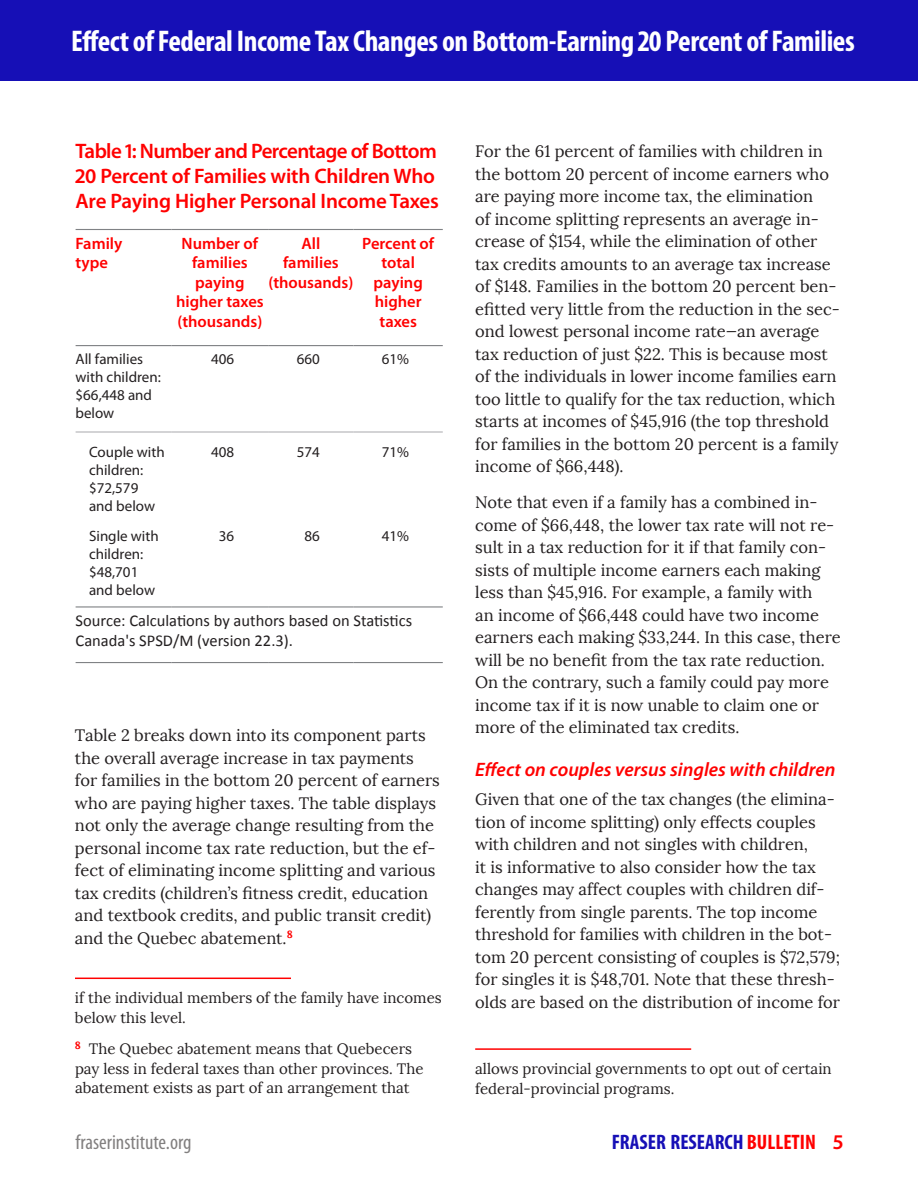
<style>
.page{position:relative;width:918px;height:1188px;background:#fff}
.page>*{position:absolute;margin:0;border:0;box-sizing:border-box;transform-origin:0 0}
.t1{font:700 condensed 30px "Myriad Pro";letter-spacing:-.015em;color:#fff}
.t2{font:600 21px/25.5px "Myriad Pro";letter-spacing:-.015em;color:#f00}
.t3{font:700 condensed 21px "Myriad Pro";color:#160fb6}
.t4{font:condensed 21px "Myriad Pro";color:#828080}
.t5{font:italic 600 19.5px "Myriad Pro";color:#f00}
.t6{font:16.5px/22.5px "Lora";color:#231f20}
.t7{font:600 16.5px/19.5px "Myriad Pro";color:#f00;text-align:center}
.t8{font:16.5px/19.8px "Calibri";color:#231f20}
.t9{font:15px/19.5px "Lora";color:#231f20}
.t10{font:15px/18px "Myriad Pro";color:#231f20}
.s1{color:#f00}
.s2{font-weight:600;font-stretch:normal;color:#f00}
</style>
<div class="page">
<div style="left:0;top:0;width:918px;height:81px;background:#160fb6"></div>
<hr style="left:75px;top:978px;width:216px;height:1px;background:#f00">
<hr style="left:475px;top:1048px;width:216px;height:2px;background:#f00">
<hr style="left:76px;top:606px;width:96px;height:2px;background:#808285">
<hr style="left:172px;top:606px;width:96px;height:2px;background:#808285">
<hr style="left:268px;top:606px;width:86px;height:2px;background:#808285">
<hr style="left:354px;top:606px;width:89px;height:2px;background:#808285">
<hr style="left:76px;top:662px;width:96px;height:1px;background:#808285">
<hr style="left:172px;top:662px;width:96px;height:1px;background:#808285">
<hr style="left:268px;top:662px;width:86px;height:1px;background:#808285">
<hr style="left:354px;top:662px;width:89px;height:1px;background:#808285">
<hr style="left:76px;top:229px;width:96px;height:1px;background:#808285">
<hr style="left:172px;top:229px;width:96px;height:1px;background:#808285">
<hr style="left:268px;top:229px;width:86px;height:1px;background:#808285">
<hr style="left:354px;top:229px;width:89px;height:1px;background:#808285">
<hr style="left:76px;top:345px;width:96px;height:1px;background:#808285">
<hr style="left:172px;top:345px;width:96px;height:1px;background:#808285">
<hr style="left:268px;top:345px;width:86px;height:1px;background:#808285">
<hr style="left:354px;top:345px;width:89px;height:1px;background:#808285">
<hr style="left:76px;top:432px;width:96px;height:1px;background:#a8a9ad">
<hr style="left:172px;top:432px;width:96px;height:1px;background:#a8a9ad">
<hr style="left:268px;top:432px;width:86px;height:1px;background:#a8a9ad">
<hr style="left:354px;top:432px;width:89px;height:1px;background:#a8a9ad">
<h1 class="t1" style="left:71px;top:22px;width:785px">Effect of Federal Income Tax Changes on Bottom-Earning 20 Percent of Families</h1>
<p class="t2" style="left:76px;top:137px;width:365px">Table 1: Number and Percentage of Bottom<br>20 Percent of Families with Children Who<br>Are Paying Higher Personal Income Taxes</p>
<p class="t7" style="left:76px;top:233px;width:48px;text-align:left">Family type</p>
<p class="t7" style="left:176px;top:233px;width:89px">Number of families paying higher taxes (thousands)</p>
<p class="t7" style="left:268px;top:233px;width:87px">All<br>families (thousands)</p>
<p class="t7" style="left:362px;top:233px;width:73px">Percent of total paying higher taxes</p>
<p class="t10" style="left:76px;top:349px;width:87px">All families with children: $66,448 and below</p>
<p class="t10" style="left:211px;top:349px;width:25px">406</p>
<p class="t10" style="left:297px;top:349px;width:25px">660</p>
<p class="t10" style="left:382px;top:349px;width:29px">61%</p>
<p class="t10" style="left:89px;top:442px;width:77px">Couple with children: $72,579 and below</p>
<p class="t10" style="left:211px;top:442px;width:25px">408</p>
<p class="t10" style="left:297px;top:442px;width:25px">574</p>
<p class="t10" style="left:382px;top:442px;width:29px">71%</p>
<p class="t10" style="left:89px;top:527px;width:71px">Single with children: $48,701 and below</p>
<p class="t10" style="left:219px;top:527px;width:17px">36</p>
<p class="t10" style="left:305px;top:527px;width:17px">86</p>
<p class="t10" style="left:382px;top:527px;width:29px">41%</p>
<p class="t8" style="left:76px;top:611px;width:338px">Source: Calculations by authors based on Statistics<br>Canada's SPSD/M (version 22.3).</p>
<p class="t6" style="left:75px;top:725px;width:366px">Table 2 breaks down into its component parts the overall average increase in tax payments for families in the bottom 20 percent of earners who are paying higher taxes. The table displays not only the average change resulting from the personal income tax rate reduction, but the ef&shy;fect of eliminating income splitting and various tax credits (children’s fitness credit, education and textbook credits, and public transit credit) and the Quebec abatement.<sup>8</sup></p>
<p class="t9" style="left:75px;top:988px;width:368px">if the individual members of the family have incomes below this level.</p>
<p class="t9" style="left:75px;top:1040px;width:350px"><sup>8</sup> The Quebec abatement means that Quebecers pay less in federal taxes than other provinces. The abatement exists as part of an arrangement that</p>
<p class="t6" style="left:475px;top:141px;width:366px">For the 61 percent of families with children in the bottom 20 percent of income earners who are paying more income tax, the elimination<br>of income splitting represents an average in&shy;crease of $154, while the elimination of other tax credits amounts to an average tax increase of $148. Families in the bottom 20 percent ben&shy;efitted very little from the reduction in the sec&shy;ond lowest personal income rate—an average tax reduction of just $22. This is because most of the individuals in lower income families earn too little to qualify for the tax reduction, which starts at incomes of $45,916 (the top threshold for families in the bottom 20 percent is a family income of $66,448).</p>
<p class="t6" style="left:475px;top:492px;width:367px">Note that even if a family has a combined in&shy;come of $66,448, the lower tax rate will not re&shy;sult in a tax reduction for it if that family con&shy;sists of multiple income earners each making less than $45,916. For example, a family with<br>an income of $66,448 could have two income earners each making $33,244. In this case, there will be no benefit from the tax rate reduction.<br>On the contrary, such a family could pay more income tax if it is now unable to claim one or more of the eliminated tax credits.</p>
<p class="t5" style="left:475px;top:757px;width:362px">Effect on couples versus singles with children</p>
<p class="t6" style="left:475px;top:789px;width:366px">Given that one of the tax changes (the elimina&shy;tion of income splitting) only effects couples with children and not singles with children,<br>it is informative to also consider how the tax changes may affect couples with children dif&shy;ferently from single parents. The top income threshold for families with children in the bot&shy;tom 20 percent consisting of couples is $72,579; for singles it is $48,701. Note that these thresh&shy;olds are based on the distribution of income for</p>
<p class="t9" style="left:475px;top:1059px;width:358px">allows provincial governments to opt out of certain federal-provincial programs.</p>
<p class="t4" style="left:76px;top:1129px;width:117px">fraserinstitute.org</p>
<p class="t3" style="left:612px;top:1129px;width:233px">FRASER RESEARCH <span class="s1">BULLETIN</span> <span class="s2">5</span></p>
</div>
